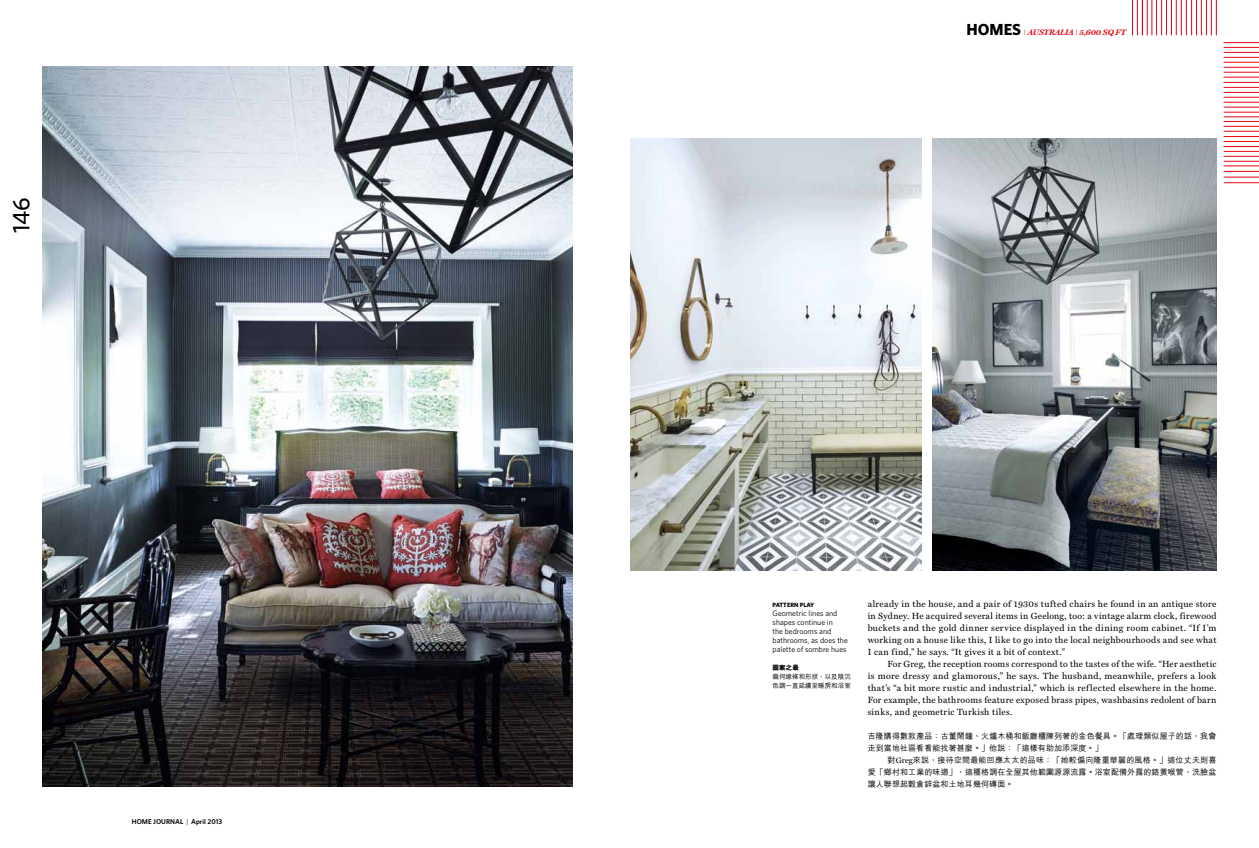
<style>
.page{position:relative;width:1259px;height:848px;background:#fff}
.page>*{position:absolute;margin:0;border:0;box-sizing:border-box;transform-origin:0 0}
.t1{font:500 24px "Whitney";color:#000}
.t2{font:700 16px "Whitney";color:#000}
.t3{font:9px/12px "Miller Text";letter-spacing:.035em;color:#000;text-align:justify}
.t4{font:500 8px/12px "M Hei";letter-spacing:.015em;color:#000}
.t5{font:italic 700 8px "Miller Text";color:#e30613}
.t6{font:7.8px/9px "Whitney";color:#000}
.t7{font:600 7px "Whitney";color:#000}
.t8{font:800 6.6px "M Hei";color:#000}
.t9{font:500 6.5px/9px "M Hei";letter-spacing:.005em;color:#000}
.t10{font:700 6.1px "Whitney";letter-spacing:.005em;color:#000}
.s1{font-weight:400}
.s2{font-size:6px}
.s3{font-family:"Miller Text";font-weight:400}
</style>
<div class="page">
<hr style="left:1223px;top:117px;width:36px;height:1px;background:#e30613">
<hr style="left:1223px;top:112px;width:36px;height:1px;background:#e30613">
<hr style="left:1223px;top:107px;width:36px;height:1px;background:#e30613">
<hr style="left:1223px;top:102px;width:36px;height:1px;background:#e30613">
<hr style="left:1223px;top:97px;width:36px;height:1px;background:#e30613">
<hr style="left:1223px;top:92px;width:36px;height:1px;background:#e30613">
<hr style="left:1223px;top:87px;width:36px;height:1px;background:#e30613">
<hr style="left:1223px;top:82px;width:36px;height:1px;background:#e30613">
<hr style="left:1223px;top:77px;width:36px;height:1px;background:#e30613">
<hr style="left:1223px;top:72px;width:36px;height:1px;background:#e30613">
<hr style="left:1223px;top:67px;width:36px;height:1px;background:#e30613">
<hr style="left:1223px;top:62px;width:36px;height:1px;background:#e30613">
<hr style="left:1223px;top:57px;width:36px;height:1px;background:#e30613">
<hr style="left:1223px;top:52px;width:36px;height:1px;background:#e30613">
<hr style="left:1223px;top:47px;width:36px;height:1px;background:#e30613">
<hr style="left:1223px;top:42px;width:36px;height:1px;background:#e30613">
<hr style="left:1223px;top:161px;width:36px;height:1px;background:#e30613">
<hr style="left:1223px;top:156px;width:36px;height:1px;background:#e30613">
<hr style="left:1223px;top:151px;width:36px;height:1px;background:#e30613">
<hr style="left:1223px;top:146px;width:36px;height:1px;background:#e30613">
<hr style="left:1223px;top:141px;width:36px;height:1px;background:#e30613">
<hr style="left:1223px;top:136px;width:36px;height:1px;background:#e30613">
<hr style="left:1223px;top:131px;width:36px;height:1px;background:#e30613">
<hr style="left:1223px;top:126px;width:36px;height:1px;background:#e30613">
<hr style="left:1223px;top:121px;width:36px;height:1px;background:#e30613">
<hr style="left:1224px;top:182px;width:35px;height:1px;background:#e30613">
<hr style="left:1223px;top:177px;width:36px;height:1px;background:#e30613">
<hr style="left:1223px;top:171px;width:36px;height:1px;background:#e30613">
<hr style="left:1223px;top:166px;width:36px;height:1px;background:#e30613">
<hr style="left:1151px;top:0;width:1px;height:35px;background:#e30613">
<hr style="left:1156px;top:0;width:1px;height:35px;background:#e30613">
<hr style="left:1161px;top:0;width:1px;height:35px;background:#e30613">
<hr style="left:1166px;top:0;width:1px;height:35px;background:#e30613">
<hr style="left:1171px;top:0;width:1px;height:35px;background:#e30613">
<hr style="left:1132px;top:0;width:1px;height:35px;background:#e30613">
<hr style="left:1137px;top:0;width:1px;height:35px;background:#e30613">
<hr style="left:1176px;top:0;width:1px;height:35px;background:#e30613">
<hr style="left:1181px;top:0;width:1px;height:35px;background:#e30613">
<hr style="left:1186px;top:0;width:1px;height:35px;background:#e30613">
<hr style="left:1191px;top:0;width:1px;height:35px;background:#e30613">
<hr style="left:1196px;top:0;width:1px;height:35px;background:#e30613">
<hr style="left:1201px;top:0;width:1px;height:35px;background:#e30613">
<hr style="left:1206px;top:0;width:1px;height:35px;background:#e30613">
<hr style="left:1211px;top:0;width:1px;height:35px;background:#e30613">
<hr style="left:1216px;top:0;width:1px;height:35px;background:#e30613">
<hr style="left:1147px;top:0;width:1px;height:35px;background:#e30613">
<hr style="left:1142px;top:0;width:1px;height:35px;background:#e30613">
<img style="left:43px;top:67px;width:530px;height:720px">
<img style="left:630px;top:139px;width:291px;height:431px">
<img style="left:933px;top:139px;width:283px;height:432px">
<h1 class="t1" style="left:7px;top:233px;width:38px;rotate:-90deg">146</h1>
<p class="t7" style="left:132px;top:817px;width:92px">HO≤E JOURNAL <span class="s1">|</span> April 2013</p>
<h2 class="t2" style="left:966px;top:20px;width:56px">HO≤ES</h2>
<p class="t5" style="left:1023px;top:28px;width:104px"><span class="s2">|</span> AUSTRALIA <span class="s2">|</span> 5,600 SQ FT</p>
<p class="t10" style="left:772px;top:601px;width:43px">PATTERN PLAY</p>
<p class="t6" style="left:772px;top:608px;width:77px">Geometric lines and shapes continue in<br>the bedrooms and bathrooms, as does the palette of sombre hues</p>
<p class="t8" style="left:772px;top:664px;width:28px">圖案之最</p>
<p class="t9" style="left:772px;top:672px;width:80px">幾何線條和形狀，以及陰沉色調一直延續至睡房和浴室</p>
<p class="t3" style="left:867px;top:597px;width:350px">already in the house, and a pair of 1930s tufted chairs he found in an antique store in Sydney. He acquired several items in Geelong, too: a vintage alarm clock, firewood buckets and the gold dinner service displayed in the dining room cabinet. “If I’m working on a house like this, I like to go into the local neighbourhoods and see what I can find,” he says. “It gives it a bit of context.”</p>
<p class="t3" style="left:867px;top:657px;width:350px;text-indent:20px">For Greg, the reception rooms correspond to the tastes of the wife. “Her aesthetic is more dressy and glamorous,” he says. The husband, meanwhile, prefers a look that’s “a bit more rustic and industrial,” which is reflected elsewhere in the home.<br>For example, the bathrooms feature exposed brass pipes, washbasins redolent of barn sinks, and geometric Turkish tiles.</p>
<p class="t4" style="left:867px;top:730px;width:350px">吉隆購得數款產品：古董鬧鐘、火爐木桶和飯廳櫃陳列著的金色餐具。「處理類似屋子的話，我會走到當地社區看看能找著甚麼。」他說：「這樣有助加添深度。」</p>
<p class="t4" style="left:867px;top:754px;width:350px;text-align:justify;text-indent:20px">對<span class="s3">Greg</span>來說，接待空間最能回應太太的品味：「她較偏向隆重華麗的風格。」這位丈夫則喜愛「鄉村和工業的味道」，這種格調在全屋其他範圍源源流露。浴室配備外露的鉻黃喉管，洗臉盆讓人聯想起穀倉鋅盆和土地耳幾何磚面。</p>
</div>
